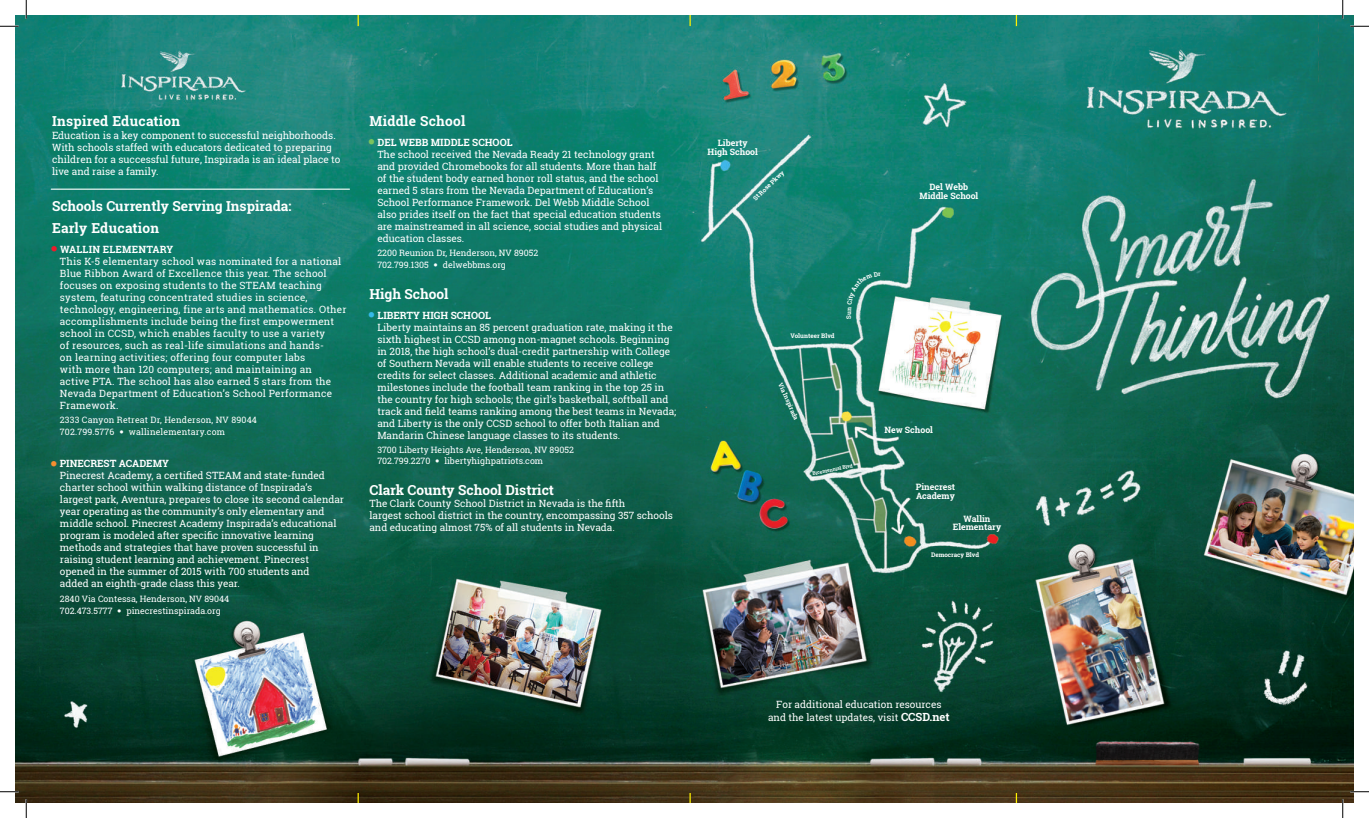
<style>
.page{position:relative;width:1369px;height:818px;background:#fff}
.page>*{position:absolute;margin:0;border:0;box-sizing:border-box;transform-origin:0 0}
.t1{font:700 13.75px/22px "Roboto Slab";color:#fff}
.t2{font:700 13.75px "Roboto Slab";letter-spacing:.02em;color:#fff}
.t3{font:10px/12px "Roboto Slab";color:#fff}
.t4{font:10px/12px "Roboto Slab";letter-spacing:.02em;color:#fff}
.t5{font:8.75px/12px "Roboto Slab";color:#fff}
.t6{font:700 8.75px/8.8px "Roboto Slab";color:#fff;text-align:center}
.t7{font:8.75px/12px "Roboto Slab";letter-spacing:.02em;color:#fff}
.t8{font:700 6.25px "Roboto Slab";color:#fff}
.t9{font:700 4.88px "Roboto Slab";color:#fff}
.s1{font-family:"Avenir Next";font-size:15px;color:#ee1b2b}
.s2{font-weight:700}
.s3{font-family:"Avenir Next"}
.s4{font-family:"Avenir Next";font-size:15px;color:#f68e30}
.s5{font-family:"Avenir Next";font-size:15px;color:#7bc35e}
.s6{font-family:"Avenir Next";font-size:15px;color:#35b9e7}
.s7{font-weight:700;font-size:11.25px}
</style>
<div class="page">
<img style="left:16px;top:15px;width:1338px;height:787px">
<hr style="left:51px;top:188px;width:298px;height:2px;background:#fff">
<svg style="left:689px;top:15px;width:2px;height:11px"></svg>
<svg style="left:689px;top:793px;width:2px;height:9px"></svg>
<svg style="left:0;top:25px;width:19px;height:2px"></svg>
<svg style="left:1350px;top:25px;width:19px;height:2px"></svg>
<svg style="left:0;top:790px;width:19px;height:2px"></svg>
<svg style="left:1350px;top:790px;width:19px;height:2px"></svg>
<svg style="left:25px;top:0;width:2px;height:19px"></svg>
<svg style="left:25px;top:799px;width:2px;height:19px"></svg>
<svg style="left:1342px;top:0;width:1px;height:19px"></svg>
<svg style="left:1342px;top:799px;width:1px;height:19px"></svg>
<svg style="left:846px;top:272px;width:35px;height:46px;background:#258674"></svg>
<h1 class="t2" style="left:52px;top:111px;width:130px">Inspired Education</h1>
<p class="t3" style="left:52px;top:129px;width:290px">Education is a key component to successful neighborhoods.<br>With schools staffed with educators dedicated to preparing children for a successful future, Inspirada is an ideal place to live and raise a family.</p>
<h1 class="t1" style="left:52px;top:194px;width:241px">Schools Currently Serving Inspirada:<br>Early Education</h1>
<p class="t4" style="left:60px;top:243px;width:288px;text-indent:-9px"><span class="s1">•</span> <span class="s2">WALLIN ELEMENTARY<br></span>This K-5 elementary school was nominated for a national Blue Ribbon Award of Excellence this year. The school focuses on exposing students to the STEAM teaching system, featuring concentrated studies in science, technology, engineering, fine arts and mathematics. Other accomplishments include being the first empowerment school in CCSD, which enables faculty to use a variety<br>of resources, such as real-life simulations and hands-<br>on learning activities; offering four computer labs<br>with more than 120 computers; and maintaining an<br>active PTA. The school has also earned 5 stars from the Nevada Department of Education’s School Performance Framework.</p>
<p class="t7" style="left:60px;top:414px;width:199px">2333 Canyon Retreat Dr, Henderson, NV 89044<br>702.799.5776 <span class="s3">•</span> wallinelementary.com</p>
<p class="t3" style="left:60px;top:457px;width:286px;text-indent:-10px"><span class="s4">•</span> <span class="s2">PINECREST ACADEMY<br></span>Pinecrest Academy, a certified STEAM and state-funded charter school within walking distance of Inspirada’s largest park, Aventura, prepares to close its second calendar year operating as the community’s only elementary and middle school. Pinecrest Academy Inspirada’s educational program is modeled after specific innovative learning methods and strategies that have proven successful in raising student learning and achievement. Pinecrest opened in the summer of 2015 with 700 students and<br>added an eighth-grade class this year.</p>
<p class="t5" style="left:60px;top:592px;width:171px">2840 Via Contessa, Henderson, NV 89044<br>702.473.5777 <span class="s3">•</span> pinecrestinspirada.org</p>
<h1 class="t2" style="left:369px;top:111px;width:97px">Middle School</h1>
<p class="t3" style="left:377px;top:136px;width:286px;text-indent:-10px"><span class="s5">•</span> <span class="s2">DEL WEBB MIDDLE SCHOOL<br></span>The school received the Nevada Ready 21 technology grant and provided Chromebooks for all students. More than half of the student body earned honor roll status, and the school earned 5 stars from the Nevada Department of Education’s School Performance Framework. Del Webb Middle School also prides itself on the fact that special education students are mainstreamed in all science, social studies and physical education classes.</p>
<p class="t5" style="left:377px;top:247px;width:162px">2200 Reunion Dr, Henderson, NV 89052<br>702.799.1305 <span class="s3">•</span> delwebbms.org</p>
<h1 class="t1" style="left:369px;top:282px;width:81px">High School</h1>
<p class="t3" style="left:377px;top:309px;width:300px;text-indent:-10px"><span class="s6">•</span> <span class="s2">LIBERTY HIGH SCHOOL<br></span>Liberty maintains an 85 percent graduation rate, making it the sixth highest in CCSD among non-magnet schools. Beginning in 2018, the high school’s dual-credit partnership with College of Southern Nevada will enable students to receive college credits for select classes. Additional academic and athletic milestones include the football team ranking in the top 25 in the country for high schools; the girl’s basketball, softball and track and field teams ranking among the best teams in Nevada; and Liberty is the only CCSD school to offer both Italian and Mandarin Chinese language classes to its students.</p>
<p class="t5" style="left:377px;top:445px;width:198px;line-height:10.5px">3700 Liberty Heights Ave, Henderson, NV 89052<br>702.799.2270 <span class="s3">•</span> libertyhighpatriots.com</p>
<h1 class="t1" style="left:369px;top:479px;width:186px">Clark County School District</h1>
<p class="t3" style="left:369px;top:497px;width:305px">The Clark County School District in Nevada is the fifth<br>largest school district in the country, encompassing 357 schools and educating almost 75% of all students in Nevada.</p>
<p class="t6" style="left:707px;top:138px;width:52px">Liberty<br>High School</p>
<p class="t8" style="left:751px;top:196px;width:42px;rotate:-44deg">St Rose Pkwy</p>
<p class="t6" style="left:919px;top:182px;width:60px">Del Webb<br>Middle School</p>
<p class="t8" style="left:790px;top:331px;width:46px">Volunteer Blvd</p>
<p class="t8" style="left:844px;top:315px;width:5px;rotate:-90deg">u</p>
<p class="t8" style="left:784px;top:381px;width:41px;rotate:66deg">Via Inspirada</p>
<p class="t9" style="left:812px;top:470px;width:42px;rotate:-11deg">Bicentennial Blvd</p>
<p class="t6" style="left:884px;top:425px;width:50px">New School</p>
<p class="t6" style="left:916px;top:482px;width:41px;text-align:left">Pinecrest<br>Academy</p>
<p class="t6" style="left:953px;top:514px;width:50px">Wallin<br>Elementary</p>
<p class="t8" style="left:931px;top:550px;width:50px">Democracy Blvd</p>
<p class="t3" style="left:768px;top:697px;width:183px;line-height:13.5px;text-align:center">For additional education resources and the latest updates, visit <span class="s7">CCSD.net</span></p>
</div>
